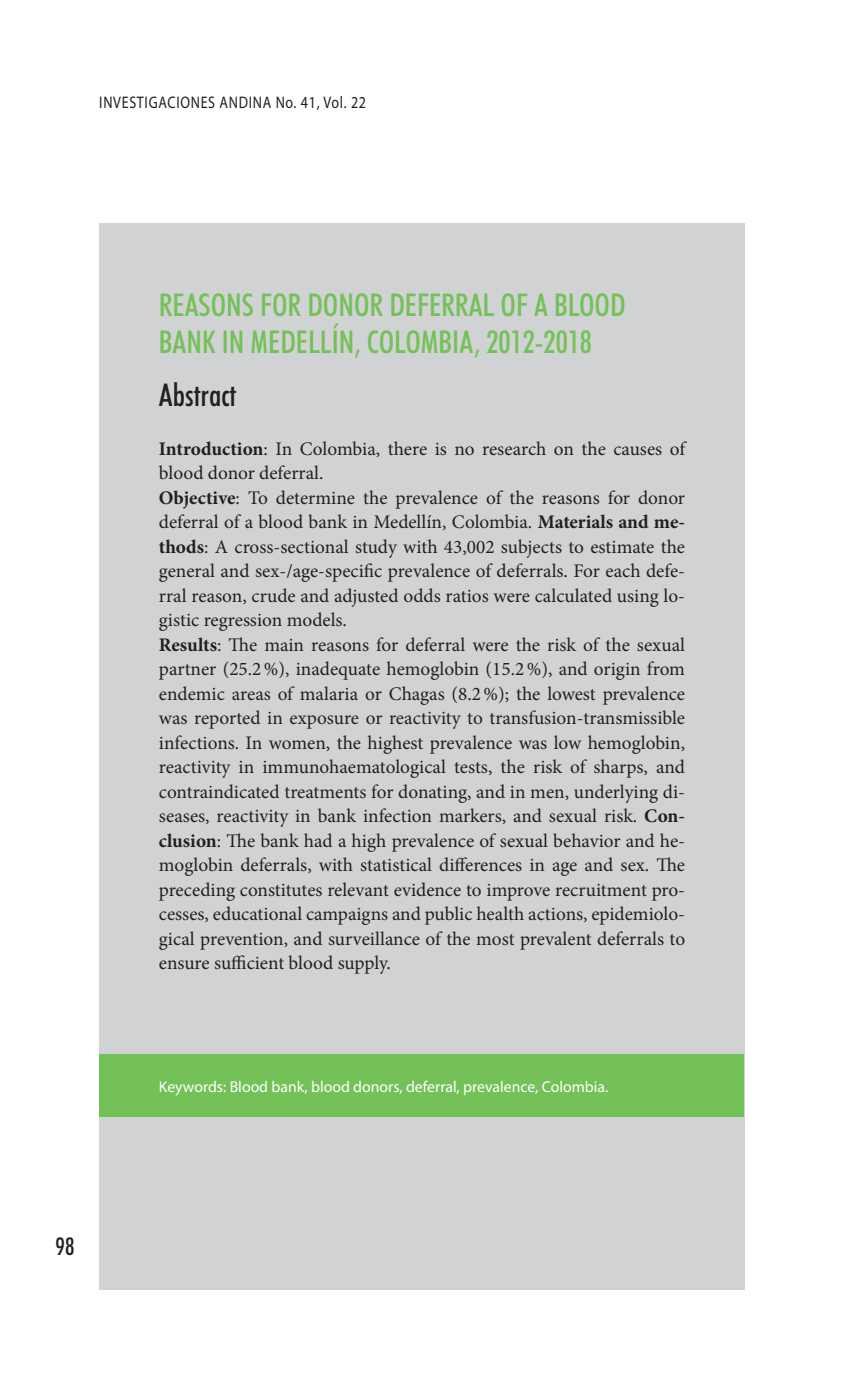
<style>
.page{position:relative;width:844px;height:1389px;background:#fff}
.page>*{position:absolute;margin:0;border:0;box-sizing:border-box;transform-origin:0 0}
.Título_Articulo{font:500 condensed 31.5px/37.8px "Futura BT";color:#73c157}
.T1_Tit{font:500 condensed 31.5px "Futura BT";color:#231f20}
.t1{font:500 condensed 24.5px "Futura BT";color:#231f20}
.Texto_Body{font:19.25px/24.5px "Minion Pro";color:#231f20;text-align:justify}
.t2{font:16.8px "Myriad Pro";letter-spacing:.05em;color:#231f20;scale:.83 1}
.Palabras_Clave{font:15.75px "Myriad Pro";color:#fff}
.s1{font-weight:700}
</style>
<div class="page">
<div style="left:99px;top:223px;width:645px;height:1067px;background:#d1d2d4"></div>
<div style="left:99px;top:1054px;width:644px;height:63px;background:#73c157"></div>
<p class="t2" style="left:99px;top:92px;width:323px">INVESTIGACIONES ANDINA No. 41, Vol. 22</p>
<p class="t1" style="left:56px;top:1232px;width:20px">98</p>
<p class="Título_Articulo" style="left:159px;top:285px;width:468px">REASONS FOR DONOR DEFERRAL OF A BLOOD<br>BANK IN MEDELLÍN, COLOMBIA, 2012-2018</p>
<p class="T1_Tit" style="left:159px;top:376px;width:79px">Abstract</p>
<p class="Texto_Body" style="left:159px;top:437px;width:527px"><span class="s1">Introduction</span>: In Colombia, there is no research on the causes of blood donor deferral.</p>
<p class="Texto_Body" style="left:159px;top:486px;width:527px"><span class="s1">Objective</span>: To determine the prevalence of the reasons for donor deferral of a blood bank in Medellín, Colombia. <span class="s1">Materials and me&shy;thods</span>: A cross-sectional study with 43,002 subjects to estimate the general and sex-/age-specific prevalence of deferrals. For each defe&shy;rral reason, crude and adjusted odds ratios were calculated using lo&shy;gistic regression models.</p>
<p class="Texto_Body" style="left:159px;top:633px;width:527px"><span class="s1">Results</span>: The main reasons for deferral were the risk of the sexual partner (25.2%), inadequate hemoglobin (15.2%), and origin from endemic areas of malaria or Chagas (8.2%); the lowest prevalence was reported in exposure or reactivity to transfusion-transmissible infections. In women, the highest prevalence was low hemoglobin, reactivity in immunohaematological tests, the risk of sharps, and contraindicated treatments for donating, and in men, underlying di&shy;seases, reactivity in bank infection markers, and sexual risk. <span class="s1">Con&shy;clusion</span>: The bank had a high prevalence of sexual behavior and he&shy;moglobin deferrals, with statistical differences in age and sex. The preceding constitutes relevant evidence to improve recruitment pro&shy;cesses, educational campaigns and public health actions, epidemiolo&shy;gical prevention, and surveillance of the most prevalent deferrals to ensure sufficient blood supply.</p>
<p class="Palabras_Clave" style="left:159px;top:1077px;width:451px">Keywords: Blood bank, blood donors, deferral, prevalence, Colombia.</p>
</div>
